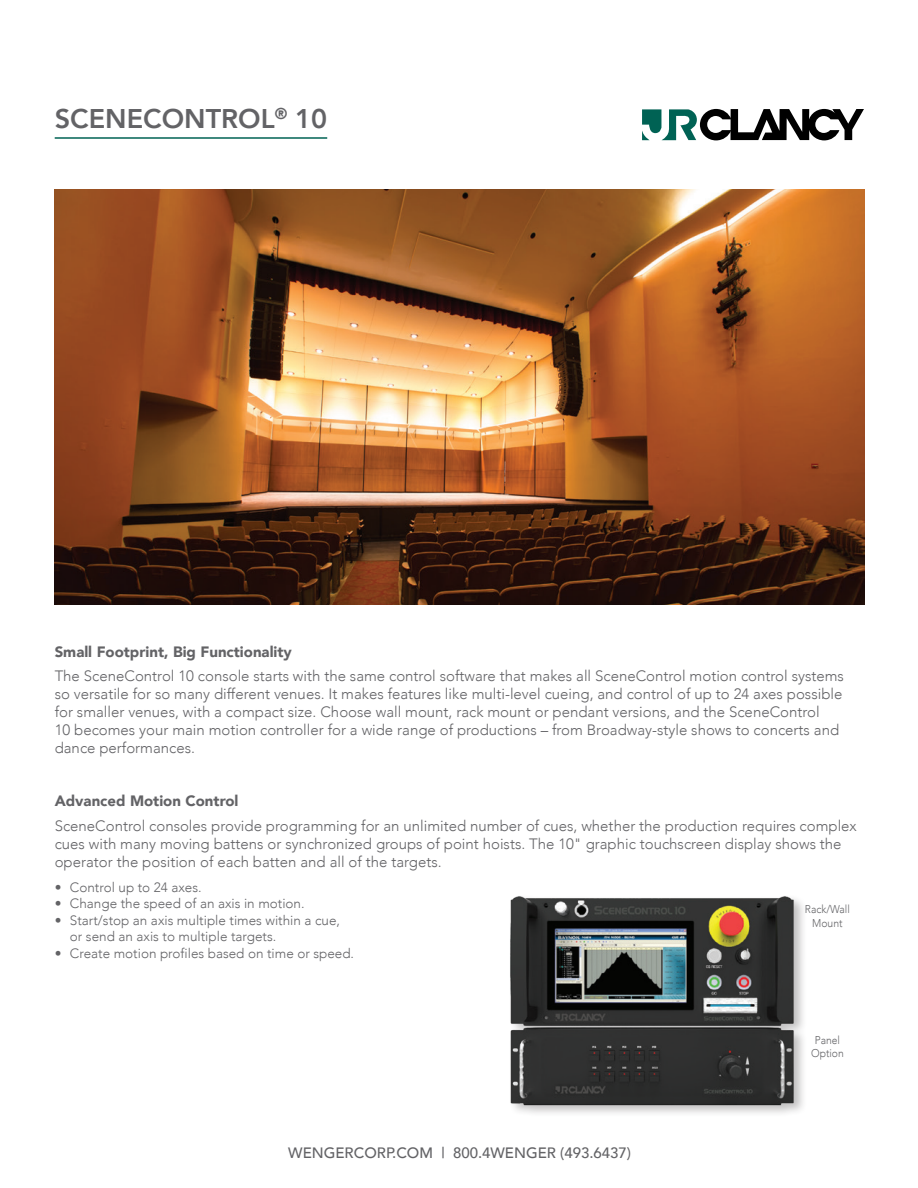
<style>
.page{position:relative;width:918px;height:1188px;background:#fff}
.page>*{position:absolute;margin:0;border:0;box-sizing:border-box;transform-origin:0 0}
.Heading_1{font:800 27px "Avenir";color:#636366}
.Body_Text_Gray{font:300 15px/18px "Avenir";color:#636366}
.Heading_3{font:900 15px "Avenir";color:#636366}
.t1{font:500 15px "Avenir";color:#636366}
.t2{font:300 13.5px/16.5px "Avenir";color:#636366}
.t3{font:300 11.25px/13.5px "Avenir";color:#636366;text-align:center;scale:.92 1}
</style>
<div class="page">
<svg style="left:642px;top:109px;width:222px;height:31px"></svg>
<img style="left:54px;top:189px;width:811px;height:416px">
<hr style="left:55px;top:137px;width:272px;height:2px;background:#006254">
<div style="left:509px;top:894px;width:298px;height:224px;background:#fbfbfb"></div>
<img style="left:510px;top:896px;width:293px;height:217px">
<p class="Heading_1" style="left:55px;top:97px;width:274px">SCENECONTROL<sup>®</sup> 10</p>
<p class="Heading_3" style="left:55px;top:638px;width:239px">Small Footprint, Big Functionality</p>
<p class="Body_Text_Gray" style="left:55px;top:667px;width:791px">The SceneControl 10 console starts with the same control software that makes all SceneControl motion control systems so versatile for so many different venues. It makes features like multi-level cueing, and control of up to 24 axes possible for smaller venues, with a compact size. Choose wall mount, rack mount or pendant versions, and the SceneControl<br>10 becomes your main motion controller for a wide range of productions – from Broadway-style shows to concerts and dance performances.</p>
<p class="Heading_3" style="left:55px;top:788px;width:185px">Advanced Motion Control</p>
<p class="Body_Text_Gray" style="left:55px;top:817px;width:804px">SceneControl consoles provide programming for an unlimited number of cues, whether the production requires complex cues with many moving battens or synchronized groups of point hoists. The 10" graphic touchscreen display shows the operator the position of each batten and all of the targets.</p>
<p class="t2" style="left:55px;top:879px;width:148px">• Control up to 24 axes.</p>
<p class="t2" style="left:55px;top:896px;width:251px">• Change the speed of an axis in motion.</p>
<p class="t2" style="left:70px;top:912px;width:272px;text-indent:-15px">• Start/stop an axis multiple times within a cue, or send an axis to multiple targets.</p>
<p class="t2" style="left:55px;top:945px;width:301px">• Create motion profiles based on time or speed.</p>
<p class="t3" style="left:805px;top:903px;width:50px">Rack/Wall<br>Mount</p>
<p class="t1" style="left:288px;top:1139px;width:344px">WENGERCORP.COM | 800.4WENGER (493.6437)</p>
<p class="t3" style="left:811px;top:1033px;width:37px">Panel<br>Option</p>
</div>
